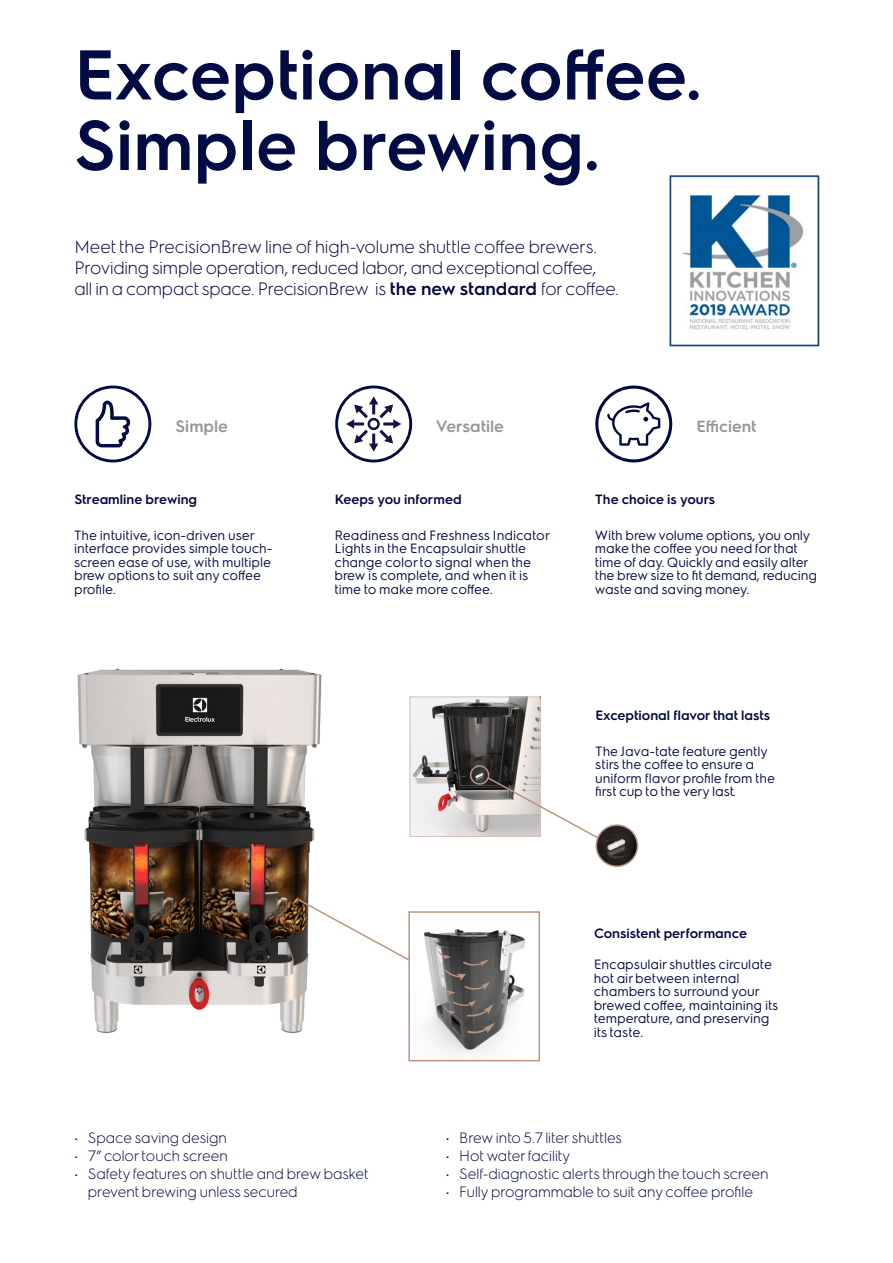
<style>
.page{position:relative;width:893px;height:1263px;background:#fff}
.page>*{position:absolute;margin:0;border:0;box-sizing:border-box;transform-origin:0 0}
.t1{font:600 70.5px "Electrolux Sans";color:#020b43}
.t2{font:300 18px/21px "Electrolux Sans";letter-spacing:-.01em;color:#02063d}
.t3{font:600 16.65px "Electrolux Sans";color:#939598}
.t4{font:600 16.5px "Electrolux Sans";color:#939598}
.t5{font:600 16.35px "Electrolux Sans";color:#939598}
.t6{font:300 15px/18px "Electrolux Sans";color:#020b43}
.t7{font:13.5px/13.5px "Electrolux Sans";color:#020b43}
.t8{font:600 13.5px "Electrolux Sans";color:#02063d}
.s1{font-weight:600}
</style>
<div class="page">
<img style="left:77px;top:668px;width:245px;height:366px">
<img style="left:669px;top:175px;width:151px;height:172px">
<svg style="left:74px;top:386px;width:77px;height:76px"></svg>
<svg style="left:595px;top:385px;width:77px;height:77px"></svg>
<svg style="left:335px;top:385px;width:77px;height:77px"></svg>
<img style="left:424px;top:929px;width:101px;height:125px">
<div style="left:408px;top:911px;width:132px;height:150px;border:2px solid #bb9581"></div>
<img style="left:412px;top:699px;width:126px;height:135px">
<div style="left:410px;top:697px;width:130px;height:139px;border:1px solid #d9c3b7"></div>
<img style="left:596px;top:825px;width:41px;height:41px;border-radius:21px">
<div style="left:595px;top:824px;width:43px;height:43px;border:2px solid #bb9581;border-radius:50%"></div>
<div style="left:470px;top:765px;width:19px;height:20px;border:2px solid #bb9581;border-radius:50%"></div>
<svg style="left:486px;top:776px;width:114px;height:64px"></svg>
<svg style="left:297px;top:898px;width:114px;height:64px"></svg>
<p class="t1" style="left:74px;top:25px;width:629px">Exceptional coffee.</p>
<p class="t1" style="left:74px;top:96px;width:527px">Simple brewing.</p>
<p class="t2" style="left:74px;top:235px;width:524px">Meet the PrecisionBrew line of high-volume shuttle coffee brewers.<br>Providing simple operation, reduced labor, and exceptional coffee,</p>
<p class="t2" style="left:74px;top:277px;width:546px">all in a compact space. PrecisionBrew is <span class="s1">the new standard</span> for coffee.</p>
<p class="t3" style="left:176px;top:414px;width:54px">Simple</p>
<p class="t4" style="left:436px;top:415px;width:69px">Versatile</p>
<p class="t5" style="left:696px;top:415px;width:62px">Efficient</p>
<p class="t8" style="left:74px;top:490px;width:124px">Streamline brewing</p>
<p class="t7" style="left:74px;top:527px;width:200px">The intuitive, icon-driven user interface provides simple touch&shy;screen ease of use, with multiple brew options to suit any coffee profile.</p>
<p class="t8" style="left:335px;top:490px;width:128px">Keeps you informed</p>
<p class="t7" style="left:335px;top:527px;width:217px">Readiness and Freshness Indicator<br>Lights in the Encapsulair shuttle change color to signal when the brew is complete, and when it is time to make more coffee.</p>
<p class="t8" style="left:595px;top:490px;width:121px">The choice is yours</p>
<p class="t7" style="left:595px;top:527px;width:224px">With brew volume options, you only make the coffee you need for that time of day. Quickly and easily alter the brew size to fit demand, reducing waste and saving money.</p>
<p class="t8" style="left:596px;top:706px;width:176px">Exceptional flavor that lasts</p>
<p class="t7" style="left:596px;top:743px;width:181px">The Java-tate feature gently stirs the coffee to ensure a uniform flavor profile from the first cup to the very last.</p>
<p class="t8" style="left:594px;top:924px;width:154px">Consistent performance</p>
<p class="t7" style="left:594px;top:957px;width:186px">Encapsulair shuttles circulate hot air between internal chambers to surround your brewed coffee, maintaining its temperature, and preserving its taste.</p>
<p class="t6" style="left:74px;top:1128px;width:154px">• Space saving design</p>
<p class="t6" style="left:74px;top:1146px;width:155px">• 7” color touch screen</p>
<p class="t6" style="left:88px;top:1164px;width:282px;text-indent:-14px">• Safety features on shuttle and brew basket prevent brewing unless secured</p>
<p class="t6" style="left:446px;top:1128px;width:178px">• Brew into 5.7 liter shuttles</p>
<p class="t6" style="left:446px;top:1146px;width:126px">• Hot water facility</p>
<p class="t6" style="left:446px;top:1164px;width:324px">• Self-diagnostic alerts through the touch screen</p>
<p class="t6" style="left:446px;top:1182px;width:309px">• Fully programmable to suit any coffee profile</p>
</div>
